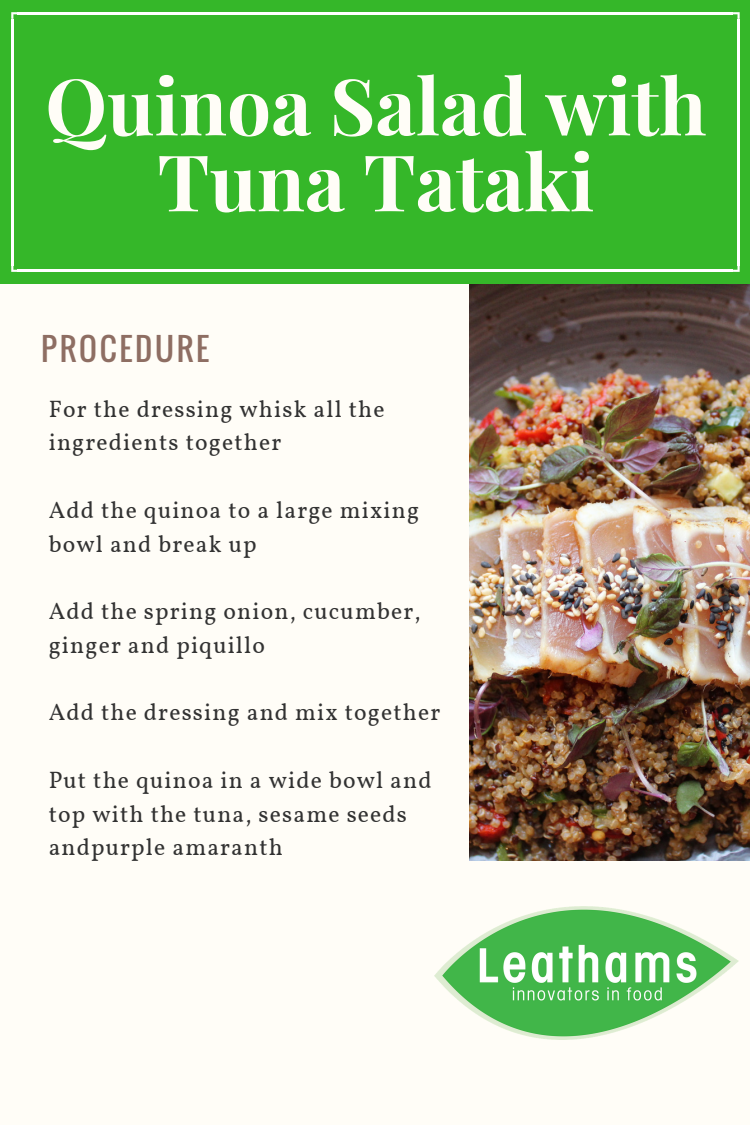
<style>
.page{position:relative;width:750px;height:1125px;background:#fffdf7}
.page>*{position:absolute;margin:0;border:0;box-sizing:border-box;transform-origin:0 0}
.t1{font:700 78.12px/76px "Playfair Display";color:#fffdf7;text-align:center}
.t2{font:31px "Oswald";letter-spacing:.09em;color:#8e6e63}
.t3{font:23.62px/33.8px "Vollkorn";letter-spacing:.05em;color:#323232}
</style>
<div class="page">
<img style="left:470px;top:284px;width:280px;height:577px">
<div style="left:0;top:0;width:750px;height:284px;background:#35b729"></div>
<hr style="left:738px;top:19px;width:2px;height:246px;background:#fff">
<hr style="left:11px;top:19px;width:2px;height:246px;background:#fff">
<hr style="left:18px;top:12px;width:715px;height:2px;background:#fff">
<hr style="left:18px;top:270px;width:715px;height:2px;background:#fff">
<svg style="left:733px;top:12px;width:7px;height:7px"></svg>
<svg style="left:11px;top:12px;width:7px;height:7px"></svg>
<svg style="left:733px;top:265px;width:7px;height:7px"></svg>
<svg style="left:11px;top:265px;width:7px;height:7px"></svg>
<img style="left:434px;top:907px;width:305px;height:133px">
<h1 class="t1" style="left:45px;top:65px;width:663px">Quinoa Salad with<br>Tuna Tataki</h1>
<h2 class="t2" style="left:41px;top:325px;width:170px">PROCEDURE</h2>
<p class="t3" style="left:49px;top:391px;width:337px">For the dressing whisk all the ingredients together</p>
<p class="t3" style="left:49px;top:493px;width:372px">Add the quinoa to a large mixing bowl and break up</p>
<p class="t3" style="left:49px;top:594px;width:373px">Add the spring onion, cucumber, ginger and piquillo</p>
<p class="t3" style="left:49px;top:695px;width:393px">Add the dressing and mix together</p>
<p class="t3" style="left:49px;top:763px;width:384px">Put the quinoa in a wide bowl and top with the tuna, sesame seeds andpurple amaranth</p>
</div>
